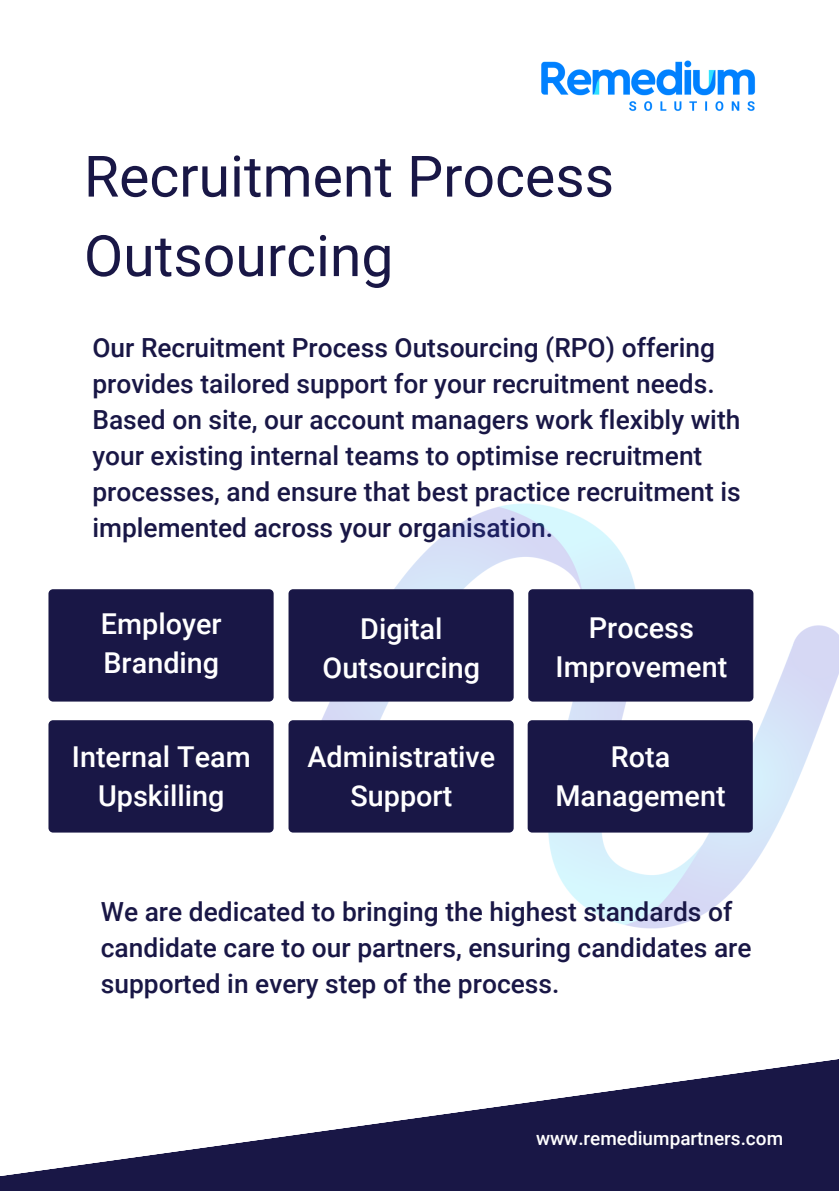
<style>
.page{position:relative;width:839px;height:1191px;background:#fff}
.page>*{position:absolute;margin:0;border:0;box-sizing:border-box;transform-origin:0 0}
.t1{font:57px/79.6px "Roboto";color:#191746}
.t2{font:500 28.8px "Roboto";color:#fff}
.t3{font:500 26.4px/36px "Roboto";color:#191746}
.t4{font:500 19px "Roboto";color:#fff}
</style>
<div class="page">
<img style="left:271px;top:503px;width:567px;height:426px">
<div style="left:48px;top:589px;width:225px;height:113px;background:#191746;border-radius:5px"></div>
<div style="left:288px;top:589px;width:225px;height:113px;background:#191746;border-radius:5px"></div>
<div style="left:528px;top:589px;width:225px;height:113px;background:#191746;border-radius:5px"></div>
<div style="left:48px;top:720px;width:225px;height:113px;background:#191746;border-radius:5px"></div>
<div style="left:288px;top:720px;width:225px;height:113px;background:#191746;border-radius:5px"></div>
<div style="left:527px;top:720px;width:225px;height:113px;background:#191746;border-radius:5px"></div>
<img style="left:541px;top:60px;width:215px;height:51px">
<svg style="left:0;top:1059px;width:838px;height:132px;fill:#191746"></svg>
<p class="t1" style="left:84px;top:137px;width:531px">Recruitment Process<br>Outsourcing</p>
<p class="t3" style="left:92px;top:330px;width:649px">Our Recruitment Process Outsourcing (RPO) offering provides tailored support for your recruitment needs.<br>Based on site, our account managers work flexibly with your existing internal teams to optimise recruitment processes, and ensure that best practice recruitment is implemented across your organisation.</p>
<p class="t2" style="left:101px;top:607px;width:122px">Employer</p>
<p class="t2" style="left:103px;top:646px;width:117px">Branding</p>
<p class="t2" style="left:72px;top:740px;width:180px">Internal Team</p>
<p class="t2" style="left:98px;top:779px;width:128px">Upskilling</p>
<p class="t2" style="left:360px;top:612px;width:84px">Digital</p>
<p class="t2" style="left:322px;top:651px;width:159px">Outsourcing</p>
<p class="t2" style="left:307px;top:741px;width:189px">Administrative</p>
<p class="t2" style="left:350px;top:780px;width:103px">Support</p>
<p class="t2" style="left:589px;top:611px;width:107px">Process</p>
<p class="t2" style="left:555px;top:650px;width:173px">Improvement</p>
<p class="t2" style="left:610px;top:740px;width:61px">Rota</p>
<p class="t2" style="left:555px;top:779px;width:172px">Management</p>
<p class="t3" style="left:101px;top:894px;width:652px">We are dedicated to bringing the highest standards of candidate care to our partners, ensuring candidates are supported in every step of the process.</p>
<p class="t4" style="left:536px;top:1128px;width:248px">www.remediumpartners.com</p>
<p class="t4" style="left:553px;top:1133px;width:248px">www.remediumpartners.com</p>
</div>
